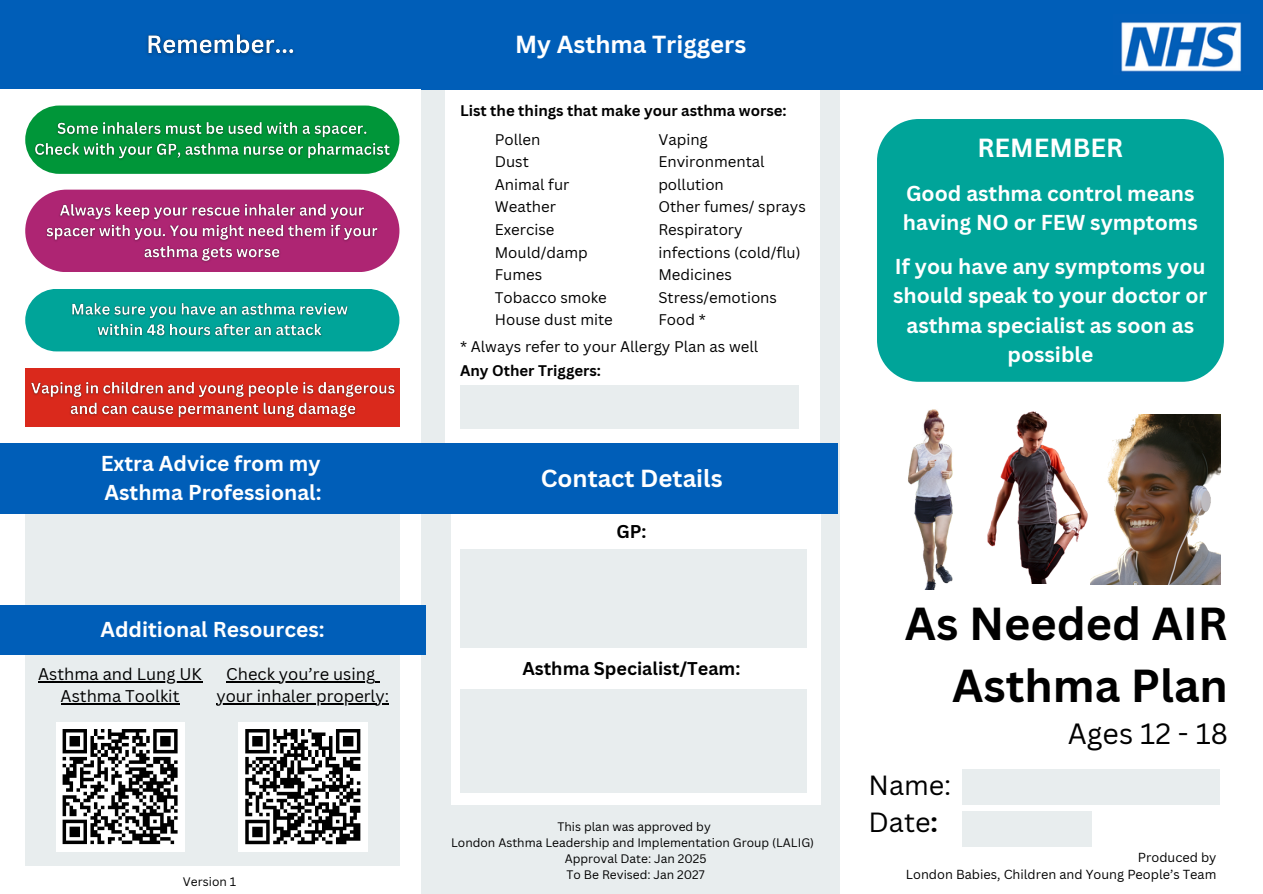
<style>
.page{position:relative;width:1263px;height:894px;background:#fff}
.page>*{position:absolute;margin:0;border:0;box-sizing:border-box;transform-origin:0 0}
.t1{font:700 45px/61.8px "Canva Sans";color:#000;text-align:right}
.t2{font:28.5px "Canva Sans";color:#000}
.t3{font:27px/37.2px "Canva Sans";color:#000}
.t4{font:700 25.5px "Canva Sans";color:#fff}
.t5{font:700 24px "Canva Sans";color:#fff}
.t6{font:700 21px/29.2px "Canva Sans";color:#fff}
.t7{font:700 18px "Canva Sans";color:#000}
.t8{font:16.5px "Canva Sans";color:#000}
.t9{font:15px/22.5px "Canva Sans";color:#000}
.t10{font:700 15px "Canva Sans";color:#000}
.t11{font:12.75px "Canva Sans";color:#000}
.t12{font:12px "Canva Sans";color:#000}
.s1{font-weight:700}
</style>
<div class="page">
<div style="left:25px;top:638px;width:375px;height:227px;background:#e8edee"></div>
<div style="left:623px;top:0;width:640px;height:89px;background:#005eb8"></div>
<div style="left:421px;top:0;width:419px;height:893px;background:#e8edee"></div>
<img style="left:1121px;top:22px;width:121px;height:50px">
<div style="left:877px;top:119px;width:347px;height:262px;background:#00a499"></div>
<img style="left:1091px;top:415px;width:129px;height:169px">
<img style="left:1026px;top:411px;width:100px;height:172px">
<img style="left:908px;top:409px;width:118px;height:180px">
<div style="left:962px;top:768px;width:258px;height:36px;background:#e8edee"></div>
<div style="left:962px;top:810px;width:129px;height:36px;background:#e8edee"></div>
<div style="left:445px;top:89px;width:374px;height:354px;background:#fff"></div>
<div style="left:460px;top:385px;width:339px;height:43px;background:#e8edee"></div>
<div style="left:451px;top:491px;width:369px;height:313px;background:#fff"></div>
<div style="left:425px;top:443px;width:413px;height:71px;background:#005eb8"></div>
<div style="left:460px;top:548px;width:347px;height:99px;background:#e8edee"></div>
<div style="left:460px;top:688px;width:347px;height:104px;background:#e8edee"></div>
<div style="left:0;top:0;width:425px;height:89px;background:#005eb8"></div>
<div style="left:421px;top:0;width:419px;height:89px;background:#005eb8"></div>
<img style="left:147px;top:34px;width:147px;height:22px">
<div style="left:25px;top:105px;width:374px;height:69px;background:#009639;border-radius:34px"></div>
<img style="left:29px;top:117px;width:367px;height:48px">
<svg style="left:25px;top:189px;width:374px;height:83px"></svg>
<img style="left:40px;top:199px;width:343px;height:68px">
<svg style="left:25px;top:289px;width:374px;height:62px;background:#13aba0"></svg>
<img style="left:68px;top:297px;width:287px;height:45px">
<div style="left:25px;top:368px;width:374px;height:59px;background:#da291c"></div>
<img style="left:30px;top:376px;width:370px;height:48px">
<div style="left:25px;top:511px;width:375px;height:94px;background:#e8edee"></div>
<div style="left:0;top:443px;width:427px;height:71px;background:#005eb8"></div>
<div style="left:0;top:605px;width:425px;height:49px;background:#005eb8"></div>
<div style="left:56px;top:721px;width:129px;height:129px;background:#fff"></div>
<svg style="left:62px;top:729px;width:116px;height:116px"></svg>
<hr style="left:38px;top:680px;width:164px;height:2px;background:#000">
<hr style="left:61px;top:703px;width:119px;height:1px;background:#000">
<div style="left:238px;top:721px;width:129px;height:129px;background:#fff"></div>
<svg style="left:245px;top:729px;width:116px;height:116px"></svg>
<hr style="left:226px;top:680px;width:149px;height:2px;background:#000">
<hr style="left:216px;top:703px;width:173px;height:1px;background:#000">
<p class="t6" style="left:101px;top:448px;width:222px">Extra Advice from my<br>Asthma Professional:</p>
<h5 class="t6" style="left:100px;top:613px;width:226px">Additional Resources:</h5>
<h1 class="t8" style="left:38px;top:662px;width:165px">Asthma and Lung UK</h1>
<h5 class="t8" style="left:61px;top:684px;width:120px">Asthma Toolkit</h5>
<p class="t8" style="left:226px;top:662px;width:150px">Check you’re using</p>
<p class="t8" style="left:216px;top:684px;width:174px">your inhaler properly:</p>
<p class="t12" style="left:183px;top:872px;width:55px">Version 1</p>
<p class="t5" style="left:515px;top:27px;width:233px">My Asthma Triggers</p>
<p class="t10" style="left:460px;top:100px;width:328px">List the things that make your asthma worse:</p>
<p class="t9" style="left:495px;top:128px;width:47px">Pollen</p>
<p class="t9" style="left:495px;top:150px;width:36px">Dust</p>
<p class="t9" style="left:495px;top:173px;width:76px">Animal fur</p>
<p class="t9" style="left:495px;top:195px;width:63px">Weather</p>
<p class="t9" style="left:495px;top:218px;width:61px">Exercise</p>
<p class="t9" style="left:495px;top:240px;width:95px">Mould/damp</p>
<p class="t9" style="left:495px;top:263px;width:49px">Fumes</p>
<p class="t9" style="left:495px;top:285px;width:114px">Tobacco smoke</p>
<p class="t9" style="left:495px;top:308px;width:120px">House dust mite</p>
<p class="t9" style="left:658px;top:128px;width:51px">Vaping</p>
<p class="t9" style="left:658px;top:150px;width:108px">Environmental pollution</p>
<p class="t9" style="left:658px;top:195px;width:149px">Other fumes/ sprays</p>
<h4 class="t9" style="left:658px;top:218px;width:144px">Respiratory infections (cold/flu)</h4>
<h6 class="t9" style="left:658px;top:263px;width:75px">Medicines</h6>
<p class="t9" style="left:658px;top:285px;width:120px">Stress/emotions</p>
<p class="t9" style="left:658px;top:308px;width:49px">Food *</p>
<p class="t9" style="left:460px;top:335px;width:300px">* Always refer to your Allergy Plan as well</p>
<p class="t10" style="left:460px;top:360px;width:143px">Any Other Triggers:</p>
<p class="t5" style="left:541px;top:461px;width:183px">Contact Details</p>
<p class="t7" style="left:616px;top:519px;width:32px">GP:</p>
<p class="t7" style="left:522px;top:655px;width:219px">Asthma Specialist/Team:</p>
<h2 class="t12" style="left:558px;top:818px;width:155px">This plan was approved by</h2>
<h5 class="t12" style="left:451px;top:834px;width:364px">London Asthma Leadership and Implementation Group (LALIG)</h5>
<h5 class="t12" style="left:565px;top:850px;width:143px">Approval Date: Jan 2025</h5>
<p class="t12" style="left:567px;top:866px;width:140px">To Be Revised: Jan 2027</p>
<h4 class="t4" style="left:978px;top:130px;width:147px">REMEMBER</h4>
<p class="t6" style="left:903px;top:178px;width:296px">Good asthma control means having NO or FEW symptoms</p>
<p class="t6" style="left:893px;top:251px;width:316px;text-align:center">If you have any symptoms you should speak to your doctor or asthma specialist as soon as possible</p>
<p class="t1" style="left:905px;top:591px;width:324px">As Needed AIR<br>Asthma Plan</p>
<p class="t2" style="left:1068px;top:713px;width:162px">Ages 12 - 18</p>
<p class="t3" style="left:868px;top:766px;width:84px">Name:<br>Date<span class="s1">:</span></p>
<p class="t11" style="left:1138px;top:848px;width:80px">Produced by</p>
<p class="t11" style="left:906px;top:865px;width:312px">London Babies, Children and Young People’s Team</p>
</div>
